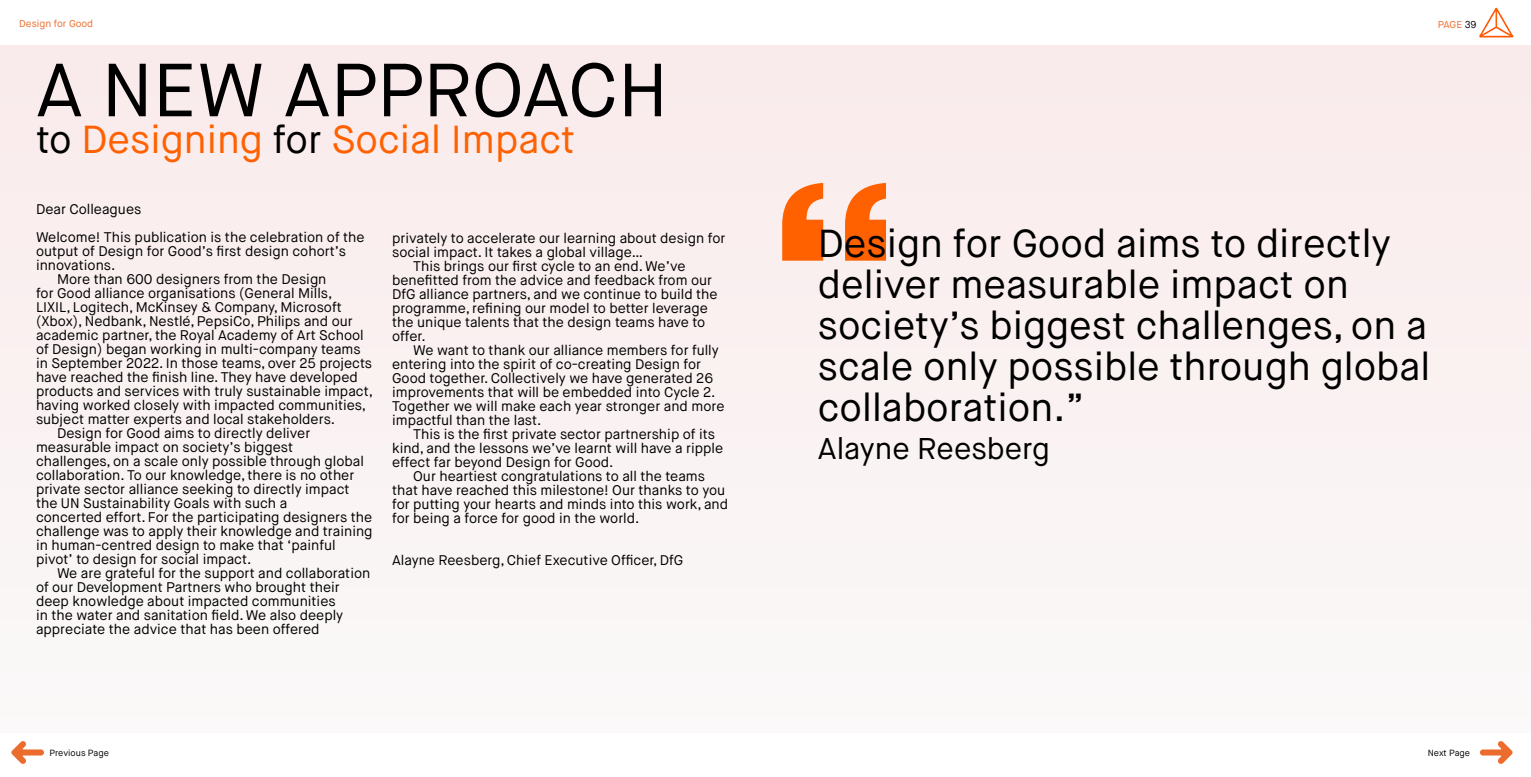
<style>
.page{position:relative;width:1531px;height:777px;background:#fff}
.page>*{position:absolute;margin:0;border:0;box-sizing:border-box;transform-origin:0 0}
.t1{font:75px "Maison Neue";color:#000}
.t2{font:39px/41px "Maison Neue";color:#000}
.t3{font:39px "Maison Neue";color:#ff6100}
.t4{font:30px "Maison Neue";color:#000}
.t5{font:14px/28px "Maison Neue";color:#000}
.t6{font:10px "Maison Neue";color:#ed6d2d}
.t7{font:9px "Maison Neue";color:#000}
.s1{color:#000}
</style>
<div class="page">
<div style="left:0;top:45px;width:1531px;height:687px;background:#faf2f2"></div>
<svg style="left:782px;top:183px;width:104px;height:78px"></svg>
<img style="left:1479px;top:7px;width:35px;height:31px">
<svg style="left:11px;top:741px;width:33px;height:23px"></svg>
<svg style="left:1480px;top:741px;width:33px;height:23px"></svg>
<p class="t6" style="left:19px;top:17px;width:75px">Design for Good</p>
<p class="t6" style="left:1438px;top:18px;width:40px">PAGE <span class="s1">39</span></p>
<h1 class="t1" style="left:36px;top:43px;width:633px">A NEW APPROACH</h1>
<h2 class="t3" style="left:36px;top:115px;width:541px"><span class="s1">to</span> Designing <span class="s1">for</span> Social Impact</h2>
<p class="t5" style="left:36px;top:195px;width:330px">Dear Colleagues<br>Welcome! This publication is the celebration of the</p>
<p class="t5" style="left:36px;top:244px;width:311px;line-height:14px">output of Design for Good’s first design cohort’s innovations.</p>
<p class="t5" style="left:57px;top:265px;width:271px">More than 600 designers from the Design</p>
<p class="t5" style="left:36px;top:279px;width:298px">for Good alliance organisations (General Mills,</p>
<p class="t5" style="left:36px;top:293px;width:307px">LIXIL, Logitech, McKinsey &amp; Company, Microsoft</p>
<p class="t5" style="left:36px;top:307px;width:318px">(Xbox), Nedbank, Nestlé, PepsiCo, Philips and our</p>
<p class="t5" style="left:36px;top:321px;width:329px">academic partner, the Royal Academy of Art School</p>
<p class="t5" style="left:36px;top:335px;width:326px">of Design) began working in multi-company teams</p>
<p class="t5" style="left:36px;top:349px;width:338px">in September 2022. In those teams, over 25 projects</p>
<p class="t5" style="left:36px;top:363px;width:323px">have reached the finish line. They have developed</p>
<p class="t5" style="left:36px;top:377px;width:339px">products and services with truly sustainable impact,</p>
<p class="t5" style="left:36px;top:391px;width:332px">having worked closely with impacted communities,</p>
<p class="t5" style="left:36px;top:405px;width:301px">subject matter experts and local stakeholders.</p>
<p class="t5" style="left:57px;top:419px;width:255px">Design for Good aims to directly deliver</p>
<p class="t5" style="left:36px;top:433px;width:259px">measurable impact on society’s biggest</p>
<p class="t5" style="left:36px;top:447px;width:329px">challenges, on a scale only possible through global</p>
<p class="t5" style="left:36px;top:461px;width:320px">collaboration. To our knowledge, there is no other</p>
<p class="t5" style="left:36px;top:475px;width:315px">private sector alliance seeking to directly impact</p>
<p class="t5" style="left:36px;top:489px;width:253px">the UN Sustainability Goals with such a</p>
<p class="t5" style="left:36px;top:503px;width:338px">concerted effort. For the participating designers the</p>
<p class="t5" style="left:36px;top:517px;width:338px">challenge was to apply their knowledge and training</p>
<p class="t5" style="left:36px;top:531px;width:301px">in human-centred design to make that ‘painful</p>
<p class="t5" style="left:36px;top:545px;width:217px">pivot’ to design for social impact.</p>
<p class="t5" style="left:57px;top:559px;width:315px">We are grateful for the support and collaboration</p>
<p class="t5" style="left:36px;top:573px;width:305px">of our Development Partners who brought their</p>
<p class="t5" style="left:36px;top:587px;width:301px">deep knowledge about impacted communities</p>
<p class="t5" style="left:36px;top:601px;width:309px">in the water and sanitation field. We also deeply</p>
<p class="t5" style="left:36px;top:615px;width:285px">appreciate the advice that has been offered</p>
<p class="t5" style="left:392px;top:225px;width:335px">privately to accelerate our learning about design for</p>
<p class="t5" style="left:392px;top:239px;width:252px">social impact. It takes a global village…</p>
<p class="t5" style="left:413px;top:253px;width:274px">This brings our first cycle to an end. We’ve</p>
<p class="t5" style="left:392px;top:267px;width:322px">benefitted from the advice and feedback from our</p>
<p class="t5" style="left:392px;top:281px;width:327px">DfG alliance partners, and we continue to build the</p>
<p class="t5" style="left:392px;top:295px;width:317px">programme, refining our model to better leverage</p>
<p class="t5" style="left:392px;top:309px;width:315px">the unique talents that the design teams have to</p>
<p class="t5" style="left:392px;top:323px;width:35px">offer.</p>
<p class="t5" style="left:413px;top:337px;width:307px">We want to thank our alliance members for fully</p>
<p class="t5" style="left:392px;top:351px;width:310px">entering into the spirit of co-creating Design for</p>
<p class="t5" style="left:392px;top:365px;width:323px">Good together. Collectively we have generated 26</p>
<p class="t5" style="left:392px;top:379px;width:325px">improvements that will be embedded into Cycle 2.</p>
<p class="t5" style="left:392px;top:393px;width:334px">Together we will make each year stronger and more</p>
<p class="t5" style="left:392px;top:407px;width:151px">impactful than the last.</p>
<p class="t5" style="left:413px;top:421px;width:303px">This is the first private sector partnership of its</p>
<p class="t5" style="left:392px;top:435px;width:333px">kind, and the lessons we’ve learnt will have a ripple</p>
<p class="t5" style="left:392px;top:449px;width:223px">effect far beyond Design for Good.</p>
<p class="t5" style="left:413px;top:463px;width:293px">Our heartiest congratulations to all the teams</p>
<p class="t5" style="left:392px;top:477px;width:335px">that have reached this milestone! Our thanks to you</p>
<p class="t5" style="left:392px;top:491px;width:337px">for putting your hearts and minds into this work, and</p>
<p class="t5" style="left:392px;top:505px;width:249px">for being a force for good in the world.</p>
<p class="t5" style="left:392px;top:547px;width:293px">Alayne Reesberg, Chief Executive Officer, DfG</p>
<h2 class="t2" style="left:818px;top:223px;width:614px">Design for Good aims to directly deliver measurable impact on society’s biggest challenges, on a scale only possible through global collaboration.”</h2>
<h3 class="t4" style="left:818px;top:429px;width:233px">Alayne Reesberg</h3>
<p class="t7" style="left:50px;top:747px;width:61px">Previous Page</p>
<p class="t7" style="left:1428px;top:747px;width:44px">Next Page</p>
</div>
